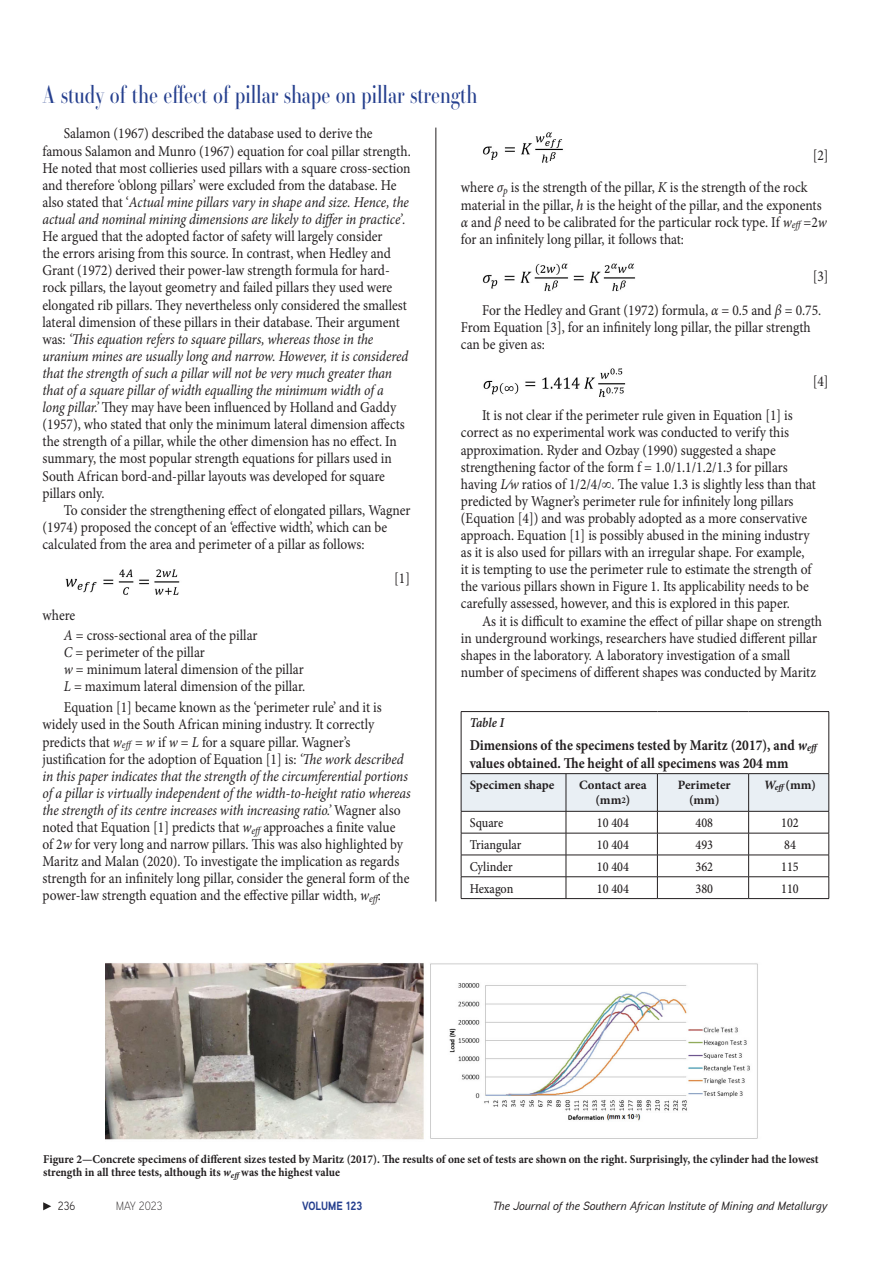
<style>
.page{position:relative;width:893px;height:1263px;background:#fff}
.page>*{position:absolute;margin:0;border:0;box-sizing:border-box;transform-origin:0 0}
.t1{font:24px "Essonnes Headline";color:#253f8e;scale:.8 1}
.Body_Copy{font:15px/17.1px "Minion Pro";color:#231f20;scale:.9 1}
._1st_Para{font:15px/17.2px "Minion Pro";letter-spacing:-.005em;color:#231f20;scale:.9 1}
.Table_title{font:700 15px/18px "Minion Pro";color:#231f20;scale:.9 1}
.Table_text{font:500 13.5px "Minion Pro";color:#231f20;scale:.9 1}
.Table_No{font:13.5px "Minion Pro Semibold It Capt";letter-spacing:-.01em;color:#231f20;scale:.9 1}
.Table_Header{font:700 12.75px/15.3px "Minion Pro";color:#231f20;text-align:center}
.Figure_captions{font:700 12px/13.5px "Minion Pro";color:#231f20;scale:.94 1}
.t2{font:italic 500 12px "Aaux Next";color:#231f20}
.t3{font:700 12px "Aaux Next";color:#253f8e;scale:.9 1}
.t4{font:300 12px "Aaux Next";color:#231f20;scale:.9 1}
.t5{font:12px "Aaux Next";color:#231f20;scale:.9 1}
.s1{font-style:italic}
.s2{font-size:8.85px}
</style>
<div class="page">
<svg style="left:43px;top:1202px;width:8px;height:8px"></svg>
<hr style="left:436px;top:128px;width:1px;height:773px;background:#231f20">
<img style="left:65px;top:569px;width:115px;height:26px">
<img style="left:483px;top:132px;width:80px;height:31px">
<img style="left:482px;top:263px;width:154px;height:29px">
<img style="left:483px;top:368px;width:143px;height:30px">
<hr style="left:461px;top:711px;width:105px;height:1px;background:#231f20">
<hr style="left:461px;top:712px;width:1px;height:61px;background:#231f20">
<hr style="left:566px;top:711px;width:91px;height:1px;background:#231f20">
<hr style="left:657px;top:711px;width:92px;height:1px;background:#231f20">
<hr style="left:749px;top:711px;width:80px;height:1px;background:#231f20">
<hr style="left:828px;top:712px;width:1px;height:61px;background:#231f20">
<hr style="left:461px;top:773px;width:105px;height:1px;background:#231f20">
<hr style="left:566px;top:773px;width:91px;height:1px;background:#231f20">
<hr style="left:657px;top:773px;width:92px;height:1px;background:#231f20">
<hr style="left:749px;top:773px;width:80px;height:1px;background:#231f20">
<svg style="left:461px;top:774px;width:368px;height:124px"></svg>
<hr style="left:461px;top:898px;width:105px;height:1px;background:#231f20">
<hr style="left:566px;top:898px;width:91px;height:1px;background:#231f20">
<hr style="left:657px;top:898px;width:92px;height:1px;background:#231f20">
<hr style="left:749px;top:898px;width:80px;height:1px;background:#231f20">
<img style="left:106px;top:963px;width:652px;height:177px">
<h1 class="t1" style="left:43px;top:78px;width:545px">A study of the effect of pillar shape on pillar strength</h1>
<p class="Body_Copy" style="left:43px;top:125px;width:411px;text-indent:21px">Salamon (1967) described the database used to derive the famous Salamon and Munro (1967) equation for coal pillar strength.<br>He noted that most collieries used pillars with a square cross-section and therefore ‘oblong pillars’ were excluded from the database. He also stated that ‘<span class="s1">Actual mine pillars vary in shape and size. Hence, the actual and nominal mining dimensions are likely to differ in practice’.<br></span>He argued that the adopted factor of safety will largely consider<br>the errors arising from this source. In contrast, when Hedley and Grant (1972) derived their power-law strength formula for hard&shy;rock pillars, the layout geometry and failed pillars they used were elongated rib pillars. They nevertheless only considered the smallest lateral dimension of these pillars in their database. Their argument was: <span class="s1">‘This equation refers to square pillars, whereas those in the uranium mines are usually long and narrow. However, it is considered that the strength of such a pillar will not be very much greater than that of a square pillar of width equalling the minimum width of a<br>long pillar.’</span> They may have been influenced by Holland and Gaddy (1957), who stated that only the minimum lateral dimension affects the strength of a pillar, while the other dimension has no effect. In summary, the most popular strength equations for pillars used in South African bord-and-pillar layouts was developed for square pillars only.</p>
<p class="Body_Copy" style="left:43px;top:501px;width:410px;text-indent:21px">To consider the strengthening effect of elongated pillars, Wagner (1974) proposed the concept of an ‘effective width’, which can be calculated from the area and perimeter of a pillar as follows:</p>
<p class="Body_Copy" style="left:394px;top:570px;width:19px">[1]</p>
<p class="_1st_Para" style="left:43px;top:607px;width:38px">where</p>
<p class="Body_Copy" style="left:64px;top:626px;width:217px"><span class="s1">A</span> = cross-sectional area of the pillar</p>
<p class="Body_Copy" style="left:64px;top:643px;width:158px"><span class="s1">C</span> = perimeter of the pillar</p>
<p class="Body_Copy" style="left:64px;top:661px;width:268px"><span class="s1">w</span> = minimum lateral dimension of the pillar</p>
<p class="Body_Copy" style="left:64px;top:678px;width:270px"><span class="s1">L</span> = maximum lateral dimension of the pillar.</p>
<p class="Body_Copy" style="left:43px;top:699px;width:411px;text-indent:21px">Equation [1] became known as the ‘perimeter rule’ and it is widely used in the South African mining industry. It correctly predicts that <span class="s1">w</span><sub>eff</sub> = <span class="s1">w</span> if <span class="s1">w</span> = <span class="s1">L</span> for a square pillar. Wagner’s justification for the adoption of Equation [1] is: <span class="s1">‘The work described in this paper indicates that the strength of the circumferential portions of a pillar is virtually independent of the width-to-height ratio whereas the strength of its centre increases with increasing ratio.’</span> Wagner also noted that Equation [1] predicts that <span class="s1">w</span><sub>eff</sub>approaches a finite value<br>of 2<span class="s1">w</span> for very long and narrow pillars. This was also highlighted by Maritz and Malan (2020). To investigate the implication as regards strength for an infinitely long pillar, consider the general form of the power-law strength equation and the effective pillar width, <span class="s1">w</span><sub>eff</sub>:</p>
<p class="Body_Copy" style="left:813px;top:147px;width:19px">[2]</p>
<p class="_1st_Para" style="left:461px;top:179px;width:408px">where <span class="s1">σ</span><sub>p</sub> is the strength of the pillar, <span class="s1">K</span> is the strength of the rock material in the pillar, <span class="s1">h</span> is the height of the pillar, and the exponents <span class="s1">α</span> and <span class="s1">β</span> need to be calibrated for the particular rock type. If <span class="s1">w</span><sub>eff</sub>=2<span class="s1">w </span>for an infinitely long pillar, it follows that:</p>
<p class="Body_Copy" style="left:813px;top:268px;width:19px">[3]</p>
<p class="Body_Copy" style="left:461px;top:302px;width:402px;text-indent:21px">For the Hedley and Grant (1972) formula, <span class="s1">α</span> = 0.5 and <span class="s1">β</span> = 0.75.<br>From Equation [3], for an infinitely long pillar, the pillar strength can be given as:</p>
<p class="Body_Copy" style="left:813px;top:373px;width:19px">[4]</p>
<p class="Body_Copy" style="left:461px;top:407px;width:396px;text-indent:21px">It is not clear if the perimeter rule given in Equation [1] is correct as no experimental work was conducted to verify this approximation. Ryder and Ozbay (1990) suggested a shape strengthening factor of the form f = 1.0/1.1/1.2/1.3 for pillars having <span class="s1">L⁄w</span> ratios of 1/2/4/∞. The value 1.3 is slightly less than that predicted by Wagner’s perimeter rule for infinitely long pillars (Equation [4]) and was probably adopted as a more conservative approach. Equation [1] is possibly abused in the mining industry as it is also used for pillars with an irregular shape. For example,<br>it is tempting to use the perimeter rule to estimate the strength of the various pillars shown in Figure 1. Its applicability needs to be carefully assessed, however, and this is explored in this paper.</p>
<p class="Body_Copy" style="left:461px;top:612px;width:403px;text-indent:21px">As it is difficult to examine the effect of pillar shape on strength in underground workings, researchers have studied different pillar shapes in the laboratory. A laboratory investigation of a small number of specimens of different shapes was conducted by Maritz</p>
<p class="Table_No" style="left:470px;top:713px;width:40px">Table I</p>
<p class="Table_title" style="left:470px;top:736px;width:390px">Dimensions of the specimens tested by Maritz (2017), and <span class="s1">w</span><sub>eff </sub>values obtained. The height of all specimens was 204 mm</p>
<p class="Table_Header" style="left:470px;top:777px;width:86px">Specimen shape</p>
<p class="Table_Header" style="left:579px;top:777px;width:69px">Contact area (mm<span class="s2">2</span>)</p>
<p class="Table_Header" style="left:678px;top:777px;width:54px">Perimeter (mm)</p>
<p class="Table_Header" style="left:764px;top:777px;width:54px"><span class="s1">W</span><sub>eff</sub>(mm)</p>
<p class="Table_text" style="left:470px;top:814px;width:39px">Square</p>
<p class="Table_text" style="left:597px;top:814px;width:37px">10 404</p>
<p class="Table_text" style="left:695px;top:814px;width:21px">408</p>
<p class="Table_text" style="left:781px;top:814px;width:21px">102</p>
<p class="Table_text" style="left:470px;top:835px;width:59px">Triangular</p>
<p class="Table_text" style="left:597px;top:835px;width:37px">10 404</p>
<p class="Table_text" style="left:695px;top:835px;width:21px">493</p>
<p class="Table_text" style="left:784px;top:835px;width:15px">84</p>
<p class="Table_text" style="left:470px;top:857px;width:49px">Cylinder</p>
<p class="Table_text" style="left:597px;top:857px;width:37px">10 404</p>
<p class="Table_text" style="left:695px;top:857px;width:21px">362</p>
<p class="Table_text" style="left:781px;top:857px;width:21px">115</p>
<p class="Table_text" style="left:470px;top:879px;width:50px">Hexagon</p>
<p class="Table_text" style="left:597px;top:879px;width:37px">10 404</p>
<p class="Table_text" style="left:695px;top:879px;width:21px">380</p>
<p class="Table_text" style="left:781px;top:879px;width:21px">110</p>
<p class="Figure_captions" style="left:43px;top:1152px;width:826px">Figure 2—Concrete specimens of different sizes tested by Maritz (2017). The results of one set of tests are shown on the right. Surprisingly, the cylinder had the lowest strength in all three tests, although its <span class="s1">w</span><sub>eff</sub> was the highest value</p>
<p class="t5" style="left:58px;top:1197px;width:21px">236</p>
<p class="t4" style="left:116px;top:1197px;width:53px">MAY 2023</p>
<p class="t3" style="left:302px;top:1197px;width:68px">VOLUME 123</p>
<p class="t2" style="left:493px;top:1197px;width:336px">The Journal of the Southern African Institute of Mining and Metallurgy</p>
</div>
